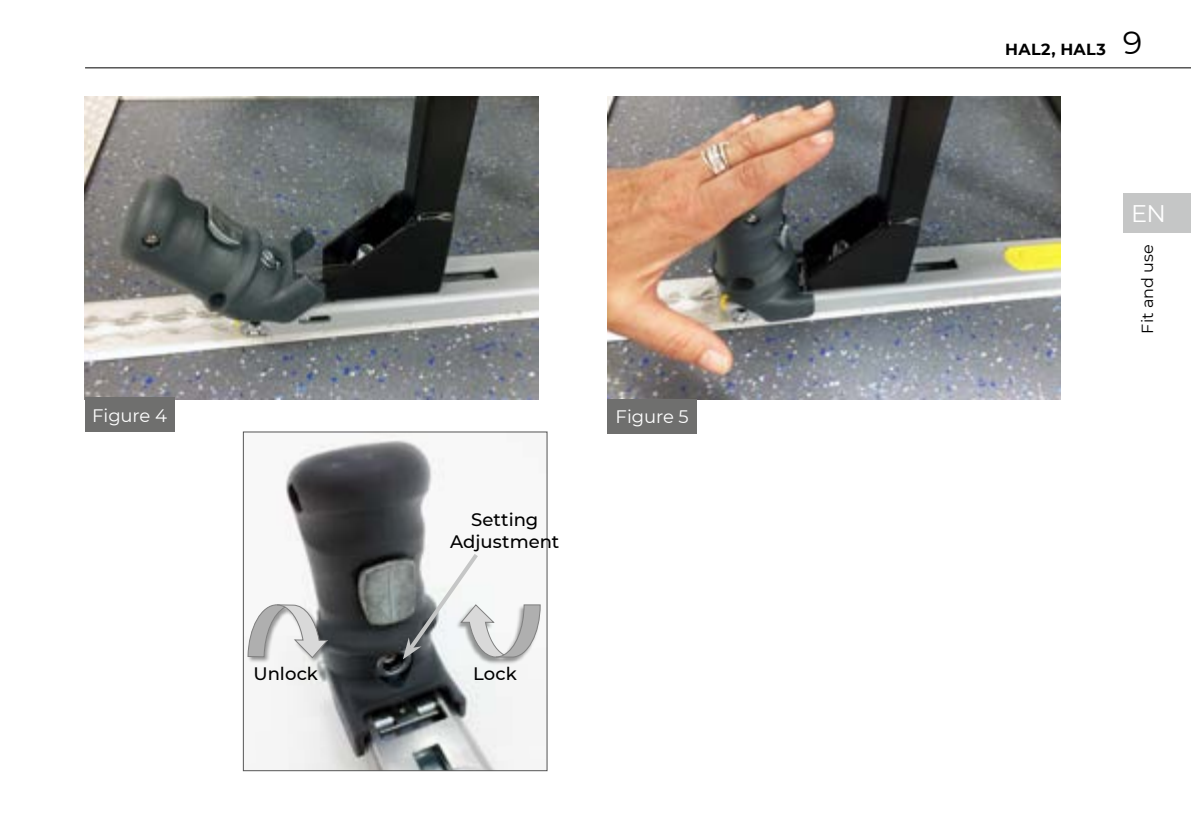
<style>
.page{position:relative;width:1191px;height:840px;background:#fff}
.page>*{position:absolute;margin:0;border:0;box-sizing:border-box;transform-origin:0 0}
.t1{font:24px "Montserrat";color:#fff}
.t2{font:500 18px/21.6px "Montserrat";color:#000;text-align:center}
.t3{font:18px "Montserrat";letter-spacing:-.005em;color:#fff}
.t4{font:700 16px "Montserrat";letter-spacing:.02em;color:#000}
.t5{font:16px "Montserrat";letter-spacing:.01em;color:#000}
.s1{font-weight:400;font-size:32px}
</style>
<div class="page">
<img style="left:85px;top:96px;width:453px;height:303px">
<img style="left:607px;top:96px;width:453px;height:303px">
<img style="left:278px;top:433px;width:236px;height:335px">
<div style="left:243px;top:431px;width:304px;height:339px;border:1px solid #565656"></div>
<img style="left:452px;top:659px;width:72px;height:6px">
<img style="left:244px;top:599px;width:93px;height:67px">
<svg style="left:247px;top:603px;width:82px;height:55px"></svg>
<svg style="left:403px;top:549px;width:138px;height:110px"></svg>
<div style="left:85px;top:397px;width:89px;height:35px;background:#6f6f6e"></div>
<div style="left:607px;top:399px;width:90px;height:34px;background:#6f6f6e"></div>
<div style="left:1123px;top:193px;width:68px;height:39px;background:#c5c6c6"></div>
<hr style="left:85px;top:67px;width:1106px;height:1px;background:#000">
<p class="t3" style="left:92px;top:402px;width:76px">Figure 4</p>
<p class="t3" style="left:615px;top:404px;width:75px">Figure 5</p>
<p class="t2" style="left:450px;top:508px;width:111px">Setting<br>Adjustment</p>
<p class="t2" style="left:253px;top:661px;width:66px">Unlock</p>
<p class="t2" style="left:473px;top:661px;width:45px">Lock</p>
<p class="t4" style="left:1005px;top:38px;width:139px">HAL2, HAL3 <span class="s1">9</span></p>
<h1 class="t1" style="left:1131px;top:196px;width:36px">EN</h1>
<p class="t5" style="left:1136px;top:333px;width:91px;rotate:-90deg">Fit and use</p>
</div>
